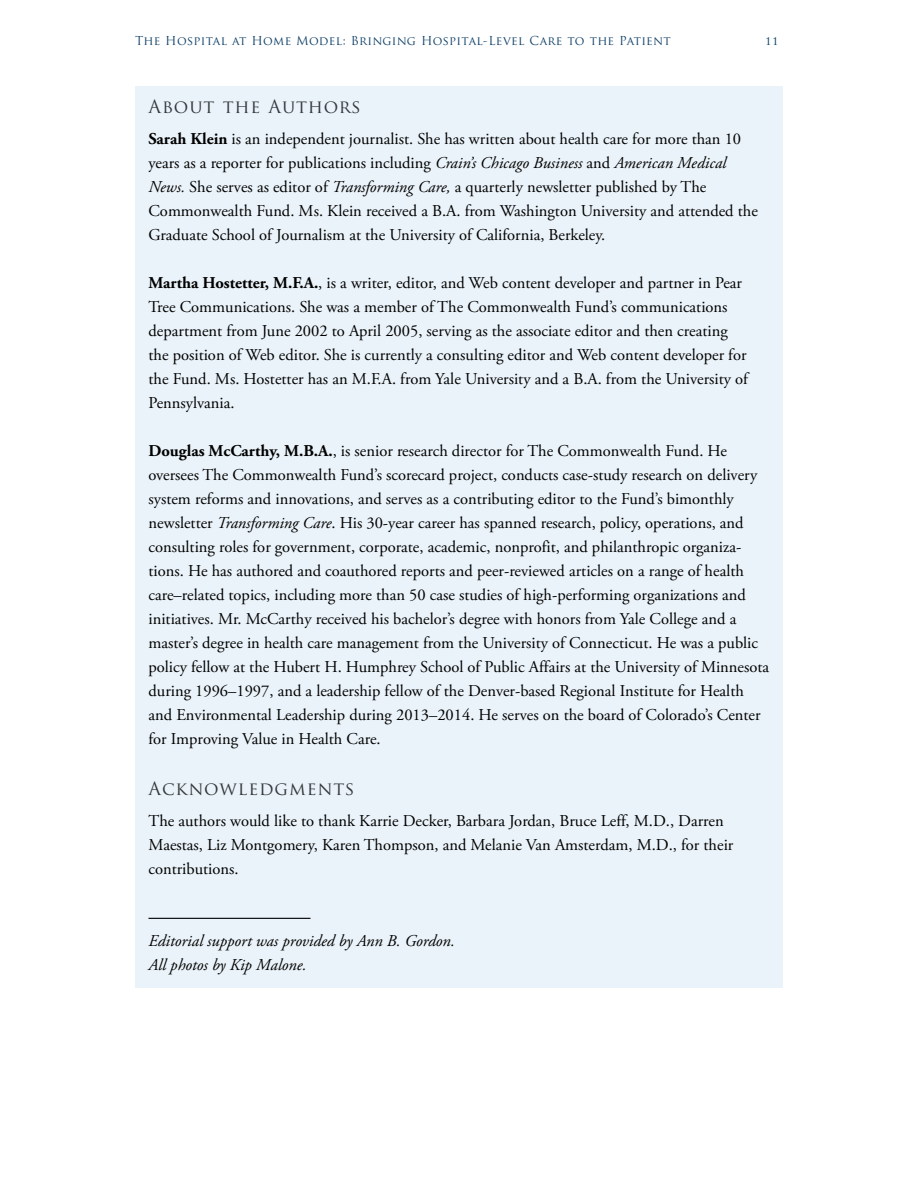
<style>
.page{position:relative;width:918px;height:1188px;background:#fff}
.page>*{position:absolute;margin:0;border:0;box-sizing:border-box;transform-origin:0 0}
.Head_-_ABOUT_ACKNOW{font:18px "Trajan Pro";letter-spacing:.05em;color:#33383b}
.BT_2_-_Garamond_IB{font:16.5px/24px "Adobe Garamond Pro";color:#000}
.BT_2_-_Garamond_IB-2{font:italic 16.5px/24px "Adobe Garamond Pro";color:#000}
.t1{font:12px "Trajan Pro";letter-spacing:.02em;color:#104168}
.s1{font-weight:700}
.s2{font-style:italic}
</style>
<div class="page">
<div style="left:135px;top:86px;width:648px;height:902px;background:#eaf3f9"></div>
<hr style="left:148px;top:918px;width:162px;height:1px;background:#000">
<p class="t1" style="left:135px;top:33px;width:537px">The Hospital at Home Model: Bringing Hospital-Level Care to the Patient</p>
<p class="t1" style="left:765px;top:33px;width:15px">11</p>
<p class="Head_-_ABOUT_ACKNOW" style="left:148px;top:95px;width:214px">About the Authors</p>
<p class="BT_2_-_Garamond_IB" style="left:148px;top:128px;width:611px"><span class="s1">Sarah Klein</span> is an independent journalist. She has written about health care for more than 10 years as a reporter for publications including <span class="s2">Crain’s Chicago Business</span> and <span class="s2">American Medical News.</span> She serves as editor of <span class="s2">Transforming Care,</span> a quarterly newsletter published by The Commonwealth Fund. Ms. Klein received a B.A. from Washington University and attended the Graduate School of Journalism at the University of California, Berkeley.</p>
<p class="BT_2_-_Garamond_IB" style="left:148px;top:272px;width:601px"><span class="s1">Martha Hostetter, M.F.A.</span>, is a writer, editor, and Web content developer and partner in Pear Tree Communications. She was a member of The Commonwealth Fund’s communications department from June 2002 to April 2005, serving as the associate editor and then creating the position of Web editor. She is currently a consulting editor and Web content developer for the Fund. Ms. Hostetter has an M.F.A. from Yale University and a B.A. from the University of Pennsylvania.</p>
<p class="BT_2_-_Garamond_IB" style="left:148px;top:440px;width:622px"><span class="s1">Douglas McCarthy, M.B.A.</span>, is senior research director for The Commonwealth Fund. He oversees The Commonwealth Fund’s scorecard project, conducts case-study research on delivery system reforms and innovations, and serves as a contributing editor to the Fund’s bimonthly newsletter <span class="s2">Transforming Care</span>. His 30-year career has spanned research, policy, operations, and consulting roles for government, corporate, academic, nonprofit, and philanthropic organiza&shy;tions. He has authored and coauthored reports and peer-reviewed articles on a range of health care–related topics, including more than 50 case studies of high-performing organizations and initiatives. Mr. McCarthy received his bachelor’s degree with honors from Yale College and a master’s degree in health care management from the University of Connecticut. He was a public policy fellow at the Hubert H. Humphrey School of Public Affairs at the University of Minnesota during 1996–1997, and a leadership fellow of the Denver-based Regional Institute for Health and Environmental Leadership during 2013–2014. He serves on the board of Colorado’s Center for Improving Value in Health Care.</p>
<p class="Head_-_ABOUT_ACKNOW" style="left:148px;top:777px;width:208px">Acknowledgments</p>
<p class="BT_2_-_Garamond_IB" style="left:148px;top:809px;width:586px">The authors would like to thank Karrie Decker, Barbara Jordan, Bruce Leff, M.D., Darren<br>Maestas, Liz Montgomery, Karen Thompson, and Melanie Van Amsterdam, M.D., for their contributions.</p>
<p class="BT_2_-_Garamond_IB-2" style="left:148px;top:929px;width:308px">Editorial support was provided by Ann B. Gordon.<br>All photos by Kip Malone.</p>
</div>
